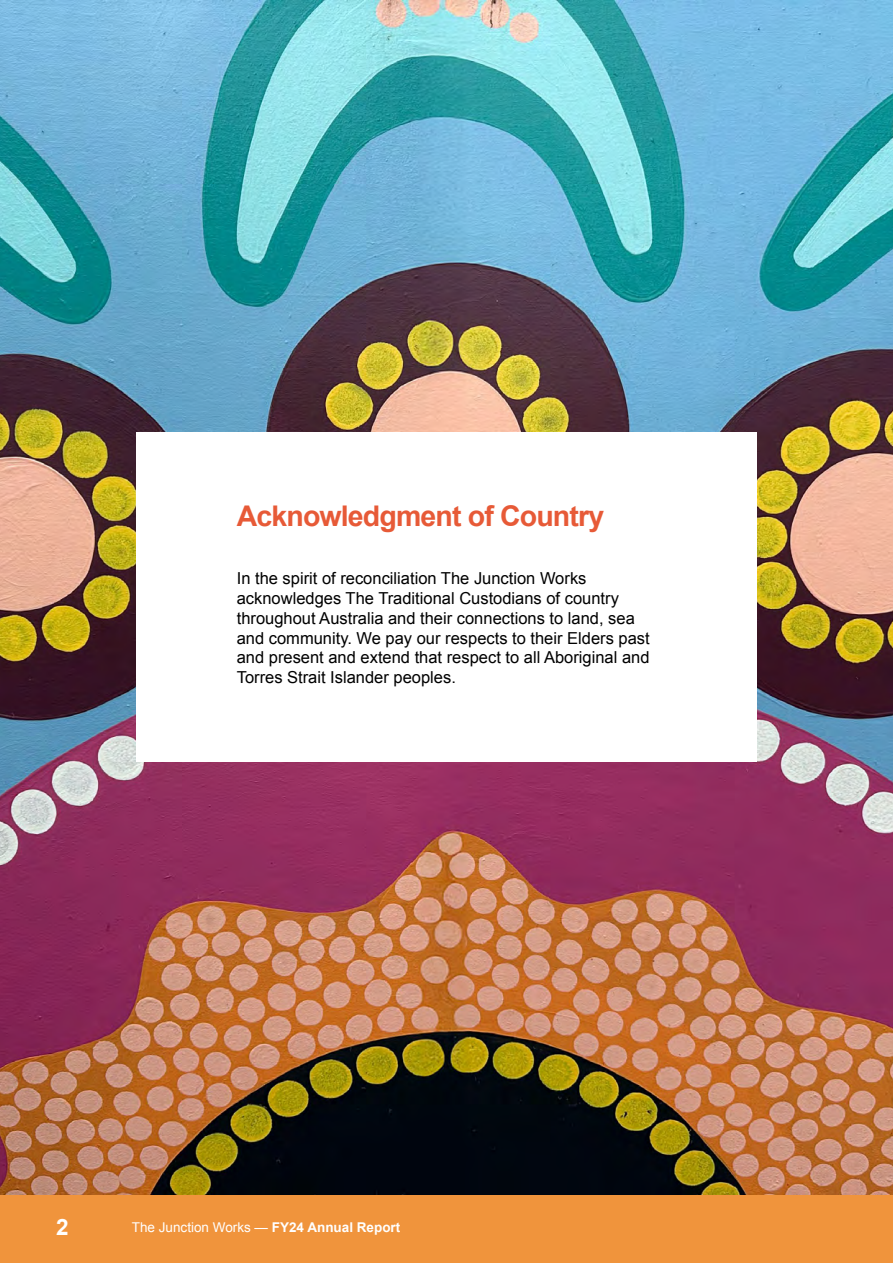
<style>
.page{position:relative;width:893px;height:1263px;background:#fff}
.page>*{position:absolute;margin:0;border:0;box-sizing:border-box;transform-origin:0 0}
.t1{font:700 28.5px "Arial";letter-spacing:-.03em;color:#e75a37}
.t2{font:700 22.5px "Arial";color:#fff}
.t3{font:16.5px/19.8px "Arial";color:#000}
.t4{font:13.5px "Arial";color:#fff}
.s1{font-weight:700}
</style>
<div class="page">
<div style="left:0;top:1195px;width:893px;height:68px;background:#f0943c"></div>
<img style="left:0;top:0;width:893px;height:1195px">
<div style="left:136px;top:433px;width:621px;height:329px;background:#fff"></div>
<h1 class="t1" style="left:237px;top:497px;width:369px">Acknowledgment of Country</h1>
<p class="t3" style="left:237px;top:569px;width:414px">In the spirit of reconciliation The Junction Works acknowledges The Traditional Custodians of country throughout Australia and their connections to land, sea and community. We pay our respects to their Elders past and present and extend that respect to all Aboriginal and Torres Strait Islander peoples.</p>
<h2 class="t2" style="left:56px;top:1213px;width:14px">2</h2>
<p class="t4" style="left:132px;top:1218px;width:270px">The Junction Works — <span class="s1">FY24 Annual Report</span></p>
</div>
